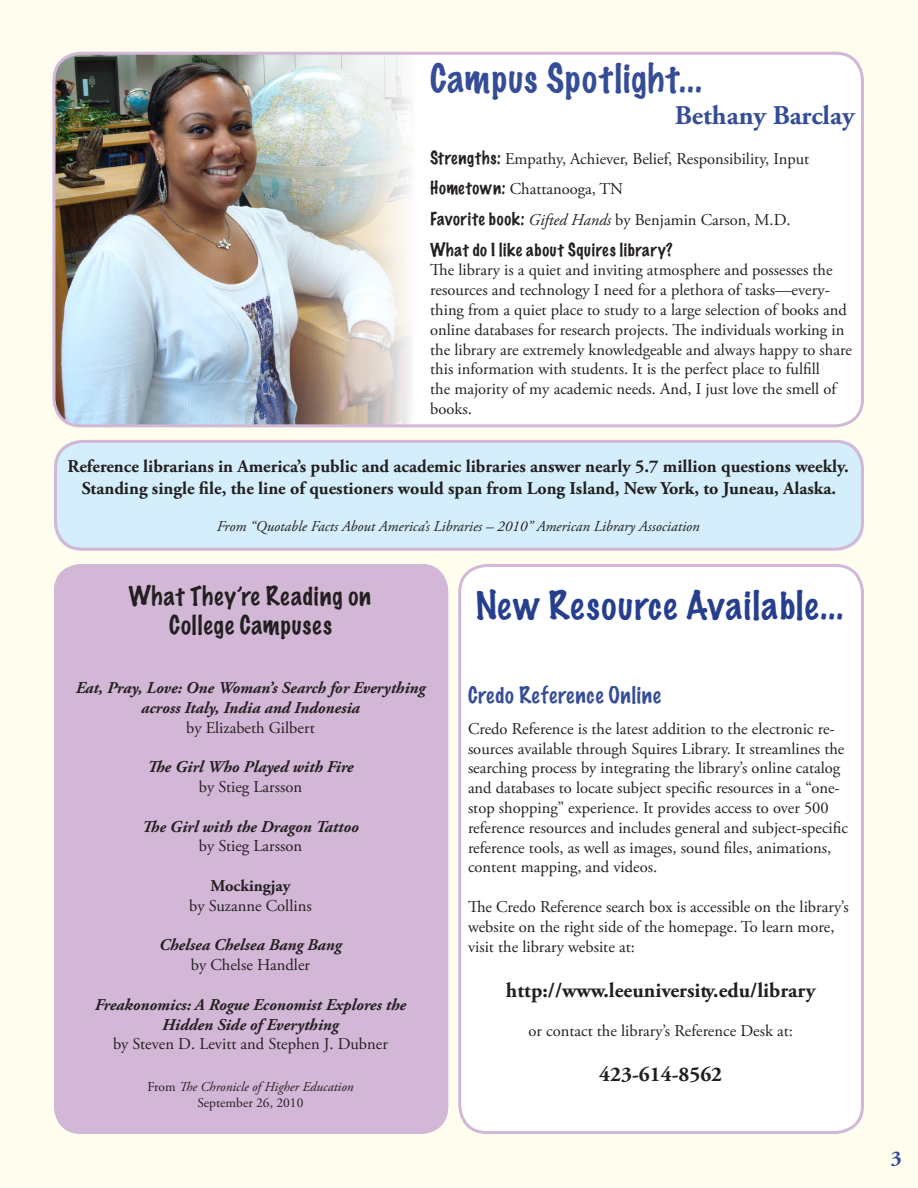
<style>
.page{position:relative;width:918px;height:1188px;background:#fff}
.page>*{position:absolute;margin:0;border:0;box-sizing:border-box;transform-origin:0 0}
.t1{font:100 36px "Marker Felt";letter-spacing:.04em;color:#253f8e}
.t2{font:100 36px "Marker Felt";letter-spacing:.035em;color:#354d96}
.t3{font:700 27px "Adobe Garamond Pro";color:#354d96}
.t4{font:100 24px "Marker Felt";letter-spacing:.035em;color:#231f20}
.t5{font:700 21px "Adobe Garamond Pro";color:#231f20}
.t6{font:100 21px "Marker Felt";letter-spacing:.035em;color:#354d96}
.t7{font:700 21px "Adobe Garamond Pro";color:#354d96}
.t8{font:700 18px/21.6px "Adobe Garamond Pro";color:#231f20;text-align:center}
.t9{font:16.5px/19.8px "Adobe Garamond Pro";color:#231f20}
.t10{font:italic 700 16.5px "Adobe Garamond Pro";color:#231f20}
.t11{font:100 16.5px "Marker Felt";letter-spacing:.04em;color:#231f20}
.t12{font:700 16.5px "Adobe Garamond Pro";color:#231f20}
.t13{font:italic 15px "Adobe Garamond Pro";color:#231f20}
.t14{font:italic 13.5px "Adobe Garamond Pro";color:#231f20}
.t15{font:13.5px "Adobe Garamond Pro";color:#231f20}
.s1{font-family:"Marker Felt";font-weight:100}
.s2{font-style:italic}
.s3{font-style:normal}
</style>
<div class="page">
<div style="left:824px;top:54px;width:94px;height:373px;background:#fffdee"></div>
<div style="left:0;top:54px;width:94px;height:373px;background:#fffdee"></div>
<div style="left:0;top:427px;width:918px;height:761px;background:#fffdee"></div>
<div style="left:54px;top:564px;width:394px;height:570px;background:#d3b7d7;border-radius:27px"></div>
<img style="left:56px;top:56px;width:354px;height:371px">
<div style="left:824px;top:54px;width:40px;height:373px;background:#fff"></div>
<div style="left:54px;top:440px;width:810px;height:111px;background:#d4effb;border-radius:27px"></div>
<div style="left:0;top:0;width:918px;height:54px;background:#fffdee"></div>
<div style="left:52px;top:52px;width:812px;height:375px;border:3px solid #d3b7d7;border-radius:27px"></div>
<div style="left:54px;top:564px;width:394px;height:570px;border:3px solid #d3b7d7;border-radius:27px"></div>
<div style="left:54px;top:440px;width:810px;height:111px;border:3px solid #d3b7d7;border-radius:27px"></div>
<div style="left:459px;top:564px;width:405px;height:570px;background:#fff;border-radius:27px"></div>
<div style="left:458px;top:564px;width:406px;height:570px;border:3px solid #d3b7d7;border-radius:27px"></div>
<p class="t2" style="left:430px;top:52px;width:273px">Campus Spotlight...</p>
<p class="t3" style="left:675px;top:100px;width:181px">Bethany Barclay</p>
<p class="t9" style="left:430px;top:149px;width:381px"><span class="s1">Strengths:</span> Empathy, Achiever, Belief, Responsibility, Input</p>
<p class="t9" style="left:430px;top:180px;width:194px"><span class="s1">Hometown:</span> Chattanooga, TN</p>
<p class="t9" style="left:430px;top:210px;width:362px"><span class="s1">Favorite book:</span> <span class="s2">Gifted Hands</span> by Benjamin Carson, M.D.</p>
<p class="t11" style="left:430px;top:238px;width:244px">What do I like about Squires library?</p>
<p class="t9" style="left:430px;top:261px;width:423px">The library is a quiet and inviting atmosphere and possesses the resources and technology I need for a plethora of tasks—every&shy;thing from a quiet place to study to a large selection of books and online databases for research projects. The individuals working in the library are extremely knowledgeable and always happy to share this information with students. It is the perfect place to fulfill<br>the majority of my academic needs. And, I just love the smell of books.</p>
<p class="t8" style="left:68px;top:456px;width:783px">Reference librarians in America’s public and academic libraries answer nearly 5.7 million questions weekly.<br>Standing single file, the line of questioners would span from Long Island, New York, to Juneau, Alaska.</p>
<p class="t13" style="left:217px;top:518px;width:485px">From “Quotable Facts About America’s Libraries – 2010” American Library Association</p>
<p class="t4" style="left:128px;top:579px;width:244px">What They’re Reading on</p>
<p class="t4" style="left:169px;top:607px;width:164px">College Campuses</p>
<p class="t10" style="left:76px;top:678px;width:351px">Eat, Pray, Love: One Woman’s Search for Everything</p>
<p class="t10" style="left:141px;top:698px;width:220px">across Italy, India and Indonesia</p>
<p class="t9" style="left:186px;top:718px;width:130px">by Elizabeth Gilbert</p>
<p class="t10" style="left:147px;top:757px;width:208px">The Girl Who Played with Fire</p>
<p class="t9" style="left:199px;top:777px;width:105px">by Stieg Larsson</p>
<p class="t10" style="left:142px;top:817px;width:218px">The Girl with the Dragon Tattoo</p>
<p class="t9" style="left:199px;top:837px;width:105px">by Stieg Larsson</p>
<p class="t12" style="left:210px;top:876px;width:82px">Mockingjay</p>
<p class="t9" style="left:189px;top:896px;width:124px">by Suzanne Collins</p>
<p class="t10" style="left:159px;top:936px;width:184px">Chelsea Chelsea Bang Bang</p>
<p class="t9" style="left:191px;top:956px;width:121px">by Chelse Handler</p>
<p class="t10" style="left:95px;top:995px;width:313px">Freakonomics: A Rogue Economist Explores the</p>
<p class="t10" style="left:162px;top:1015px;width:178px">Hidden Side of Everything</p>
<p class="t9" style="left:113px;top:1035px;width:276px">by Steven D. Levitt and Stephen J. Dubner</p>
<p class="t14" style="left:147px;top:1078px;width:208px"><span class="s3">From</span> The Chronicle of Higher Education</p>
<p class="t15" style="left:198px;top:1095px;width:107px">September 26, 2010</p>
<p class="t1" style="left:476px;top:579px;width:369px">New Resource Available...</p>
<p class="t6" style="left:468px;top:680px;width:194px">Credo Reference Online</p>
<p class="t9" style="left:468px;top:719px;width:382px">Credo Reference is the latest addition to the electronic re&shy;sources available through Squires Library. It streamlines the searching process by integrating the library’s online catalog and databases to locate subject specific resources in a “one&shy;stop shopping” experience. It provides access to over 500 reference resources and includes general and subject-specific reference tools, as well as images, sound files, animations, content mapping, and videos.</p>
<p class="t9" style="left:468px;top:897px;width:382px">The Credo Reference search box is accessible on the library’s website on the right side of the homepage. To learn more, visit the library website at:</p>
<p class="t5" style="left:506px;top:978px;width:311px">http://www.leeuniversity.edu/library</p>
<p class="t9" style="left:528px;top:1022px;width:266px">or contact the library’s Reference Desk at:</p>
<p class="t5" style="left:599px;top:1062px;width:124px">423-614-8562</p>
<p class="t7" style="left:891px;top:1146px;width:12px">3</p>
</div>
